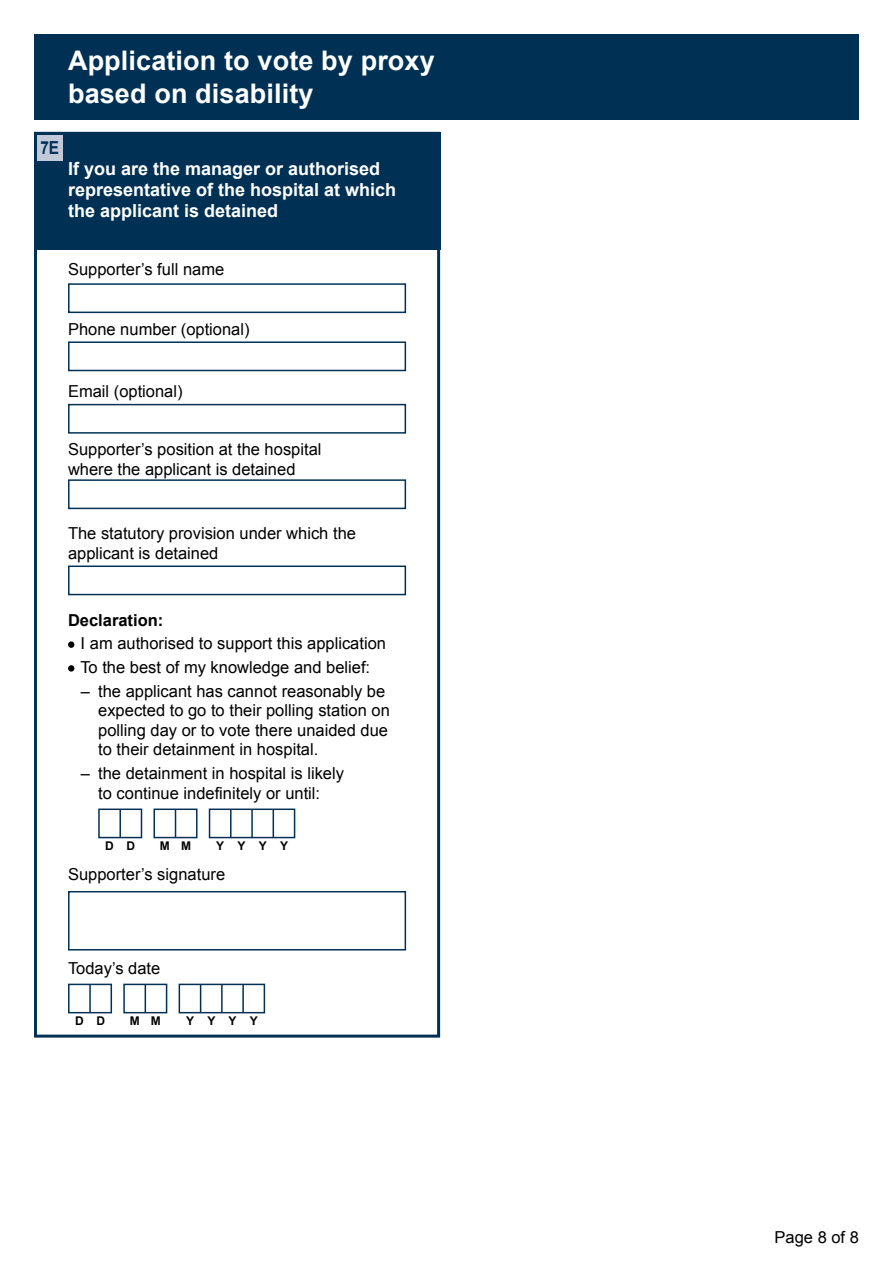
<style>
.page{position:relative;width:893px;height:1263px;background:#fff}
.page>*{position:absolute;margin:0;border:0;box-sizing:border-box;transform-origin:0 0}
.t1{font:700 27px/32.4px "Arial";letter-spacing:.005em;color:#fff}
.t2{font:700 18px/21px "Arial";color:#fff}
.t3{font:700 18px "Arial";color:#003154;scale:.85 1}
.t4{font:16.5px/19.5px "Arial";color:#000}
.t5{font:700 16.5px "Arial";color:#000}
.t6{font:700 12px "Arial";letter-spacing:1.105em;color:#000}
</style>
<div class="page">
<div style="left:34px;top:34px;width:825px;height:85px;background:#003154"></div>
<div style="left:34px;top:132px;width:406px;height:905px;border:3px solid #003154"></div>
<div style="left:34px;top:132px;width:406px;height:118px;background:#003154"></div>
<div style="left:37px;top:135px;width:26px;height:25px;background:#c1c8d8"></div>
<div style="left:68px;top:283px;width:338px;height:30px;background:#fff;border:2px solid #003154"></div>
<div style="left:68px;top:341px;width:338px;height:30px;background:#fff;border:2px solid #003154"></div>
<div style="left:68px;top:404px;width:338px;height:30px;background:#fff;border:2px solid #003154"></div>
<div style="left:68px;top:479px;width:338px;height:30px;background:#fff;border:2px solid #003154"></div>
<div style="left:68px;top:565px;width:338px;height:30px;background:#fff;border:2px solid #003154"></div>
<div style="left:68px;top:641px;width:6px;height:7px;background:#000;border-radius:50%"></div>
<div style="left:68px;top:665px;width:6px;height:7px;background:#000;border-radius:50%"></div>
<div style="left:209px;top:808px;width:86px;height:30px;background:#fff;border:2px solid #003154"></div>
<hr style="left:230px;top:809px;width:2px;height:28px;background:#003154">
<hr style="left:251px;top:809px;width:2px;height:28px;background:#003154">
<svg style="left:273px;top:809px;width:1px;height:28px"></svg>
<div style="left:153px;top:808px;width:45px;height:30px;background:#fff;border:2px solid #003154"></div>
<svg style="left:175px;top:809px;width:1px;height:28px"></svg>
<div style="left:98px;top:808px;width:44px;height:30px;background:#fff;border:2px solid #003154"></div>
<hr style="left:119px;top:809px;width:2px;height:28px;background:#003154">
<div style="left:68px;top:891px;width:338px;height:59px;border:2px solid #003154"></div>
<div style="left:179px;top:984px;width:86px;height:29px;background:#fff;border:2px solid #003154"></div>
<svg style="left:200px;top:984px;width:1px;height:28px"></svg>
<hr style="left:221px;top:984px;width:2px;height:28px;background:#003154">
<hr style="left:242px;top:984px;width:2px;height:28px;background:#003154">
<div style="left:123px;top:984px;width:44px;height:29px;background:#fff;border:2px solid #003154"></div>
<svg style="left:145px;top:984px;width:1px;height:28px"></svg>
<div style="left:68px;top:984px;width:44px;height:29px;background:#fff;border:2px solid #003154"></div>
<hr style="left:89px;top:984px;width:2px;height:28px;background:#003154">
<h1 class="t1" style="left:68px;top:45px;width:368px">Application to vote by proxy based on disability</h1>
<p class="t3" style="left:41px;top:136px;width:23px">7E</p>
<p class="t2" style="left:68px;top:158px;width:330px">If you are the manager or authorised representative of the hospital at which the applicant is detained</p>
<p class="t4" style="left:68px;top:259px;width:158px">Supporter’s full name</p>
<p class="t4" style="left:68px;top:319px;width:183px">Phone number (optional)</p>
<p class="t4" style="left:68px;top:382px;width:116px">Email (optional)</p>
<p class="t4" style="left:68px;top:440px;width:255px">Supporter’s position at the hospital where the applicant is detained</p>
<p class="t4" style="left:68px;top:524px;width:289px">The statutory provision under which the applicant is detained</p>
<p class="t5" style="left:68px;top:609px;width:97px">Declaration:</p>
<p class="t4" style="left:80px;top:632px;width:307px;line-height:23.7px">I am authorised to support this application<br>To the best of my knowledge and belief:</p>
<p class="t4" style="left:98px;top:681px;width:293px;text-indent:-17px">– the applicant has cannot reasonably be expected to go to their polling station on polling day or to vote there unaided due to their detainment in hospital.</p>
<p class="t4" style="left:81px;top:764px;width:265px;text-align:center">– the detainment in hospital is likely to continue indefinitely or until:</p>
<p class="t6" style="left:105px;top:838px;width:31px">D D</p>
<p class="t6" style="left:160px;top:838px;width:33px">M M</p>
<p class="t6" style="left:216px;top:838px;width:73px">YYYY</p>
<p class="t4" style="left:68px;top:865px;width:159px">Supporter’s signature</p>
<p class="t4" style="left:68px;top:959px;width:94px">Today’s date</p>
<p class="t6" style="left:75px;top:1013px;width:31px">D D</p>
<p class="t6" style="left:130px;top:1013px;width:33px">M M</p>
<p class="t6" style="left:186px;top:1013px;width:73px">YYYY</p>
<p class="t4" style="left:774px;top:1228px;width:86px">Page 8 of 8</p>
</div>
